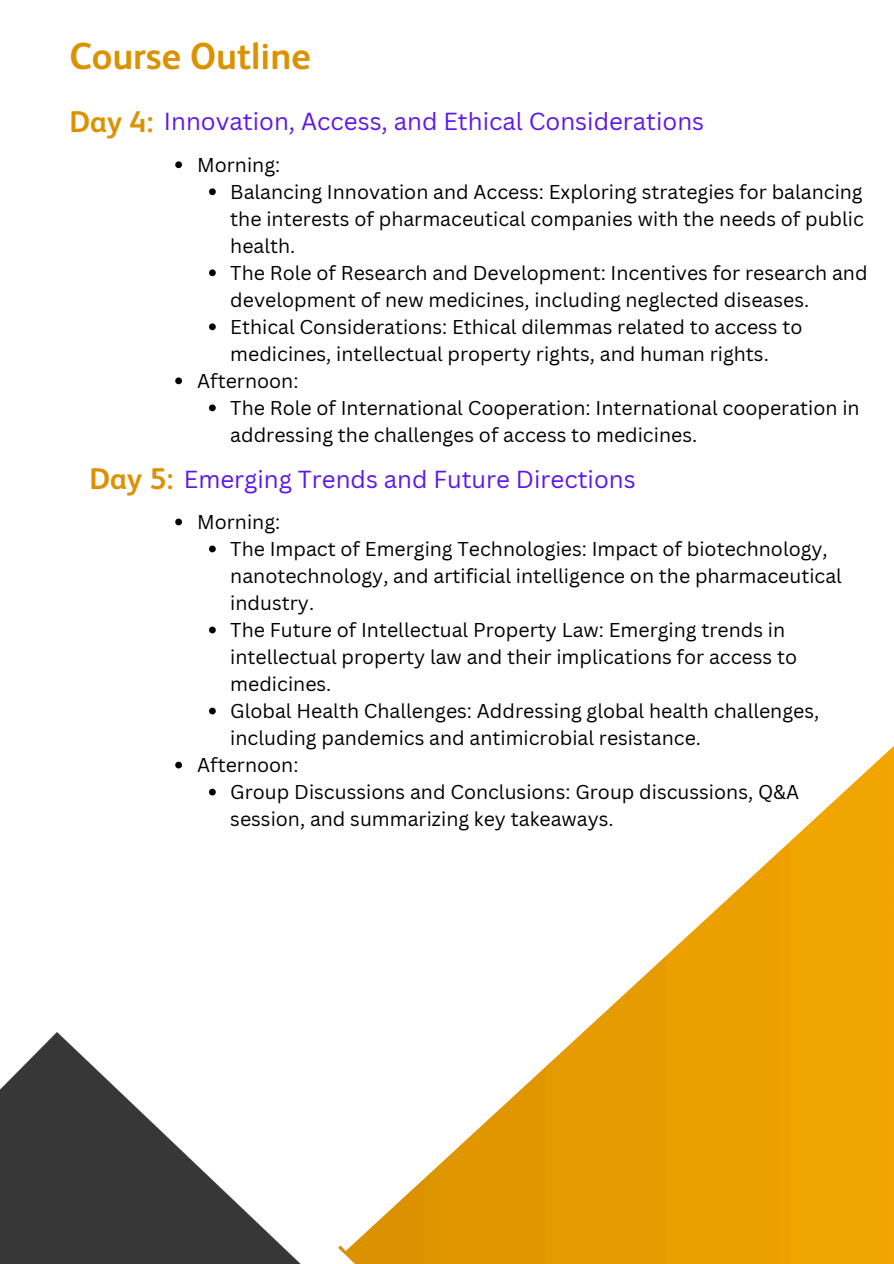
<style>
.page{position:relative;width:894px;height:1264px;background:#fff}
.page>*{position:absolute;margin:0;border:0;box-sizing:border-box;transform-origin:0 0}
.t1{font:700 37.5px "FS Albert Arabic";color:#dc9200}
.t2{font:700 30px "FS Albert Arabic";color:#dc9200}
.t3{font:24px "Canva Sans";color:#5e17eb}
.t4{font:19.5px/27px "Canva Sans";color:#000}
</style>
<div class="page">
<img style="left:0;top:1032px;width:893px;height:231px">
<svg style="left:164px;top:525px;width:729px;height:726px"></svg>
<svg style="left:175px;top:161px;width:7px;height:7px"></svg>
<svg style="left:209px;top:188px;width:7px;height:7px"></svg>
<svg style="left:209px;top:269px;width:7px;height:7px"></svg>
<svg style="left:209px;top:323px;width:7px;height:7px"></svg>
<svg style="left:175px;top:377px;width:7px;height:7px"></svg>
<svg style="left:209px;top:404px;width:7px;height:7px"></svg>
<svg style="left:175px;top:518px;width:7px;height:7px"></svg>
<svg style="left:209px;top:545px;width:7px;height:7px"></svg>
<svg style="left:209px;top:626px;width:7px;height:7px"></svg>
<svg style="left:209px;top:707px;width:7px;height:7px"></svg>
<svg style="left:175px;top:761px;width:7px;height:7px"></svg>
<svg style="left:209px;top:788px;width:7px;height:7px"></svg>
<p class="t1" style="left:69px;top:34px;width:243px">Course Outline</p>
<p class="t2" style="left:69px;top:104px;width:86px">Day 4:</p>
<p class="t3" style="left:164px;top:104px;width:541px">Innovation, Access, and Ethical Considerations</p>
<p class="t4" style="left:197px;top:150px;width:85px">Morning:</p>
<p class="t4" style="left:230px;top:177px;width:635px;text-align:justify">Balancing Innovation and Access: Exploring strategies for balancing the interests of pharmaceutical companies with the needs of public health.</p>
<p class="t4" style="left:230px;top:258px;width:638px">The Role of Research and Development: Incentives for research and development of new medicines, including neglected diseases.</p>
<h3 class="t4" style="left:230px;top:312px;width:573px">Ethical Considerations: Ethical dilemmas related to access to medicines, intellectual property rights, and human rights.</h3>
<p class="t4" style="left:197px;top:366px;width:103px">Afternoon:</p>
<p class="t4" style="left:230px;top:393px;width:630px">The Role of International Cooperation: International cooperation in addressing the challenges of access to medicines.</p>
<p class="t2" style="left:89px;top:461px;width:86px">Day 5:</p>
<p class="t3" style="left:184px;top:462px;width:453px">Emerging Trends and Future Directions</p>
<p class="t4" style="left:197px;top:507px;width:85px">Morning:</p>
<p class="t4" style="left:230px;top:534px;width:613px">The Impact of Emerging Technologies: Impact of biotechnology, nanotechnology, and artificial intelligence on the pharmaceutical industry.</p>
<h2 class="t4" style="left:230px;top:615px;width:568px">The Future of Intellectual Property Law: Emerging trends in intellectual property law and their implications for access to medicines.</h2>
<p class="t4" style="left:230px;top:696px;width:590px">Global Health Challenges: Addressing global health challenges, including pandemics and antimicrobial resistance.</p>
<p class="t4" style="left:197px;top:750px;width:103px">Afternoon:</p>
<p class="t4" style="left:230px;top:777px;width:570px">Group Discussions and Conclusions: Group discussions, Q&amp;A session, and summarizing key takeaways.</p>
</div>
